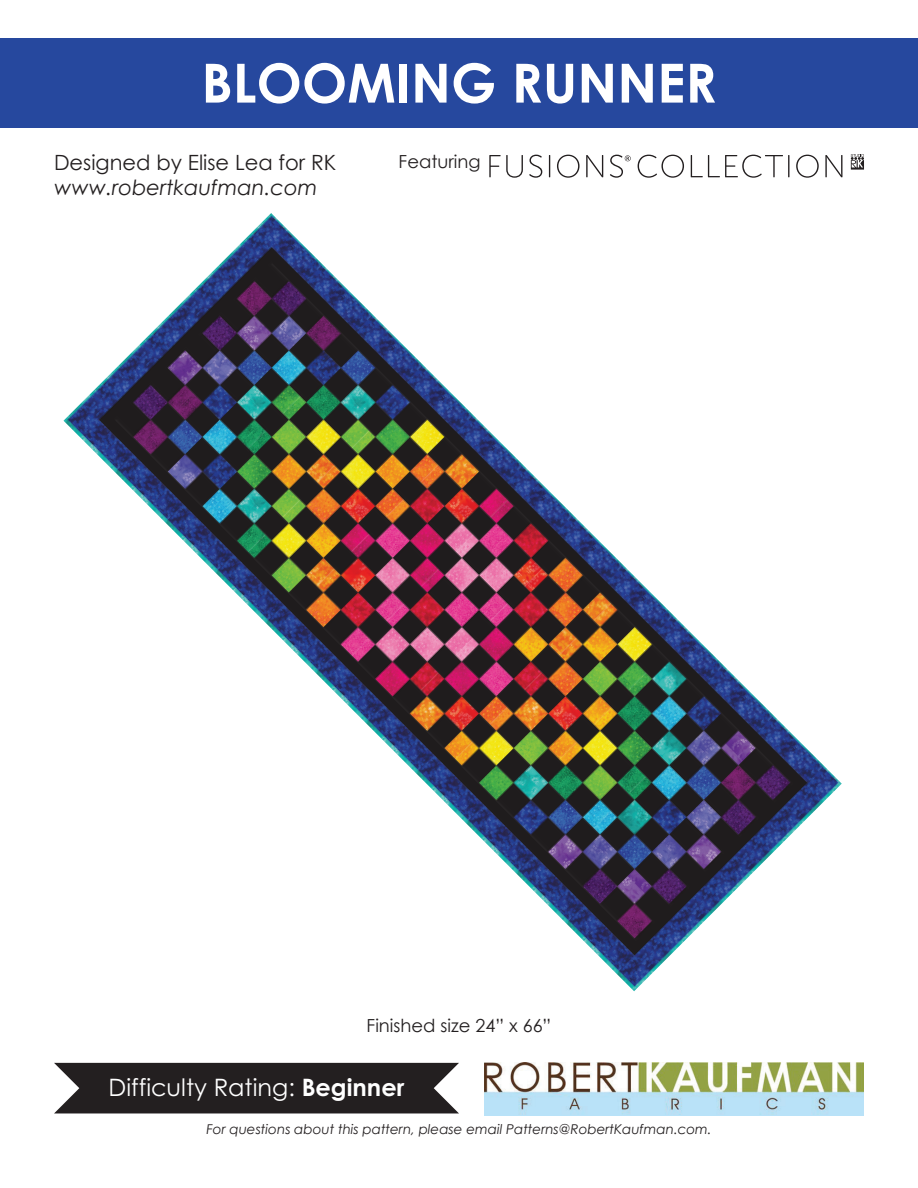
<style>
.page{position:relative;width:918px;height:1188px;background:#fff}
.page>*{position:absolute;margin:0;border:0;box-sizing:border-box;transform-origin:0 0}
.t1{font:700 67.5px "Century Gothic";color:#fff}
.t2{font:700 54px "Century Gothic";color:#fff}
.t3{font:24px "Century Gothic";color:#fff}
.t4{font:21px "Century Gothic";color:#231f20}
.t5{font:italic 21px "Century Gothic";color:#231f20}
.t6{font:18px "Century Gothic";color:#231f20}
.t7{font:italic 13.5px "Century Gothic";color:#231f20}
.s1{font-weight:700}
</style>
<div class="page">
<div style="left:54px;top:1063px;width:405px;height:50px;background:#231f20"></div>
<div style="left:0;top:38px;width:918px;height:90px;background:#26489e"></div>
<img style="left:484px;top:1063px;width:379px;height:52px">
<img style="left:64px;top:213px;width:778px;height:778px">
<svg style="left:851px;top:154px;width:13px;height:16px"></svg>
<svg style="left:489px;top:155px;width:34px;height:23px"></svg>
<svg style="left:529px;top:155px;width:13px;height:23px"></svg>
<svg style="left:549px;top:155px;width:1px;height:22px"></svg>
<svg style="left:557px;top:155px;width:23px;height:23px"></svg>
<svg style="left:586px;top:155px;width:17px;height:22px"></svg>
<svg style="left:638px;top:155px;width:46px;height:23px"></svg>
<svg style="left:691px;top:155px;width:98px;height:23px"></svg>
<svg style="left:796px;top:155px;width:23px;height:23px"></svg>
<svg style="left:825px;top:155px;width:17px;height:22px"></svg>
<svg style="left:610px;top:155px;width:21px;height:23px"></svg>
<h1 class="t1" style="left:290px;top:27px;width:334px">Just Kisses</h1>
<h2 class="t2" style="left:201px;top:42px;width:517px">BLOOMING RUNNER</h2>
<h3 class="t4" style="left:54px;top:148px;width:284px">Designed by Elise Lea for RK</h3>
<h3 class="t5" style="left:54px;top:173px;width:265px">www.robertkaufman.com</h3>
<h3 class="t6" style="left:399px;top:148px;width:83px">Featuring</h3>
<h3 class="t6" style="left:367px;top:1013px;width:186px">Finished size 24” x 66”</h3>
<h3 class="t3" style="left:109px;top:1070px;width:297px">Difficulty Rating: <span class="s1">Beginner</span></h3>
<p class="t7" style="left:206px;top:1120px;width:507px">For questions about this pattern, please email Patterns@RobertKaufman.com.</p>
</div>
